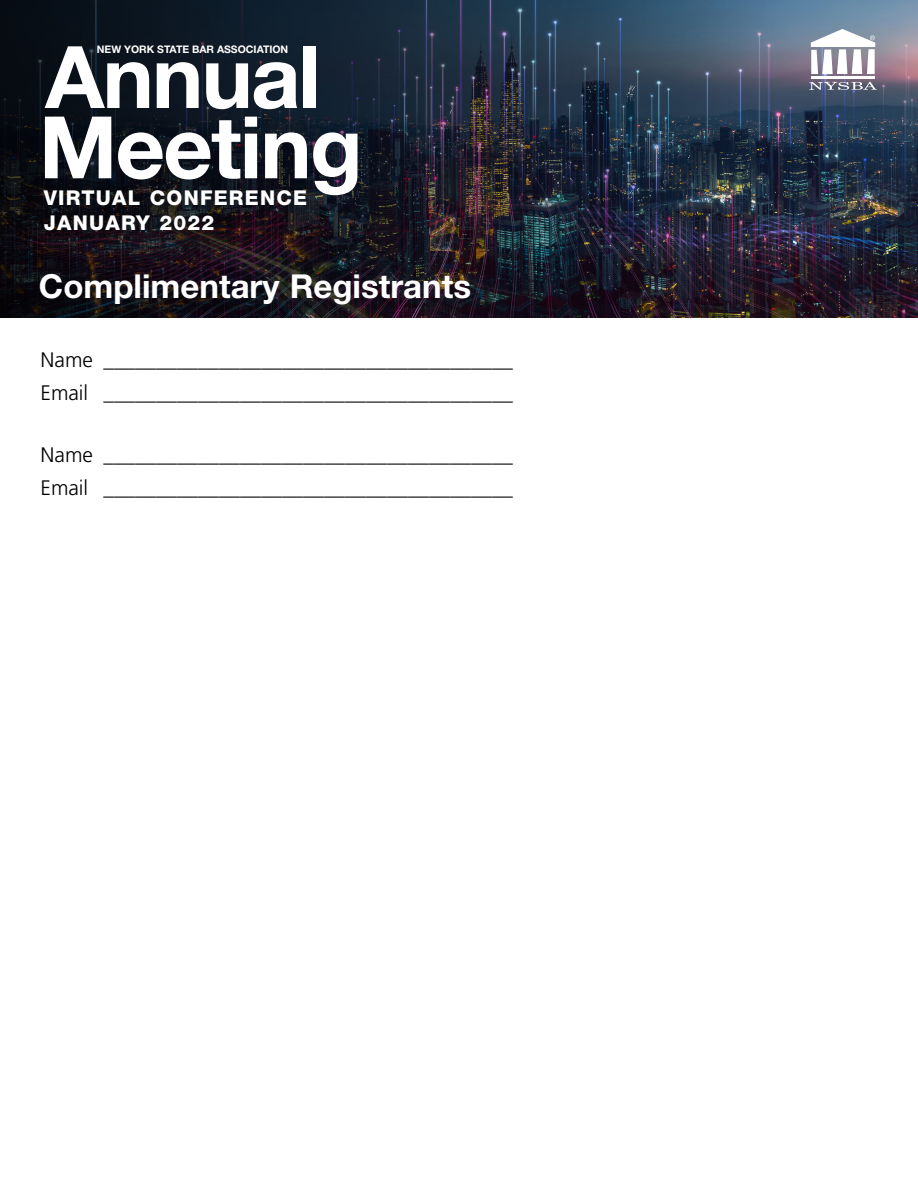
<style>
.page{position:relative;width:918px;height:1188px;background:#fff}
.page>*{position:absolute;margin:0;border:0;box-sizing:border-box;transform-origin:0 0}
.t1{font:700 86.4px/70.2px "Helvetica Neue";letter-spacing:-.02em;color:#fff}
.t2{font:36px "Frutiger";color:#fff}
.t3{font:700 33px "Helvetica Neue";color:#fff}
.t4{font:300 21px/33.8px "Frutiger";color:#000}
.t5{font:800 20.4px/25.3px "Helvetica Neue";letter-spacing:.06em;color:#fff}
.t6{font:700 10.5px "Helvetica Neue";color:#fff}
</style>
<div class="page">
<img style="left:774px;top:0;width:144px;height:318px">
<img style="left:0;top:0;width:774px;height:318px">
<svg style="left:809px;top:82px;width:68px;height:8px"></svg>
<hr style="left:811px;top:76px;width:64px;height:3px;background:#fff">
<svg style="left:811px;top:29px;width:64px;height:45px"></svg>
<p class="t6" style="left:97px;top:42px;width:193px">NEW YORK STATE BAR ASSOCIATION</p>
<h1 class="t1" style="left:39px;top:40px;width:325px">Annual<br>Meeting</h1>
<h2 class="t2" style="left:40px;top:160px;width:283px">_______ SECTION</h2>
<p class="t5" style="left:44px;top:185px;width:265px">VIRTUAL CONFERENCE<br>JANUARY 2022</p>
<h3 class="t3" style="left:39px;top:266px;width:434px">Complimentary Registrants</h3>
<p class="t4" style="left:40px;top:343px;width:474px">Name _______________________________________<br>Email _______________________________________</p>
<p class="t4" style="left:40px;top:438px;width:474px">Name _______________________________________<br>Email _______________________________________</p>
</div>
